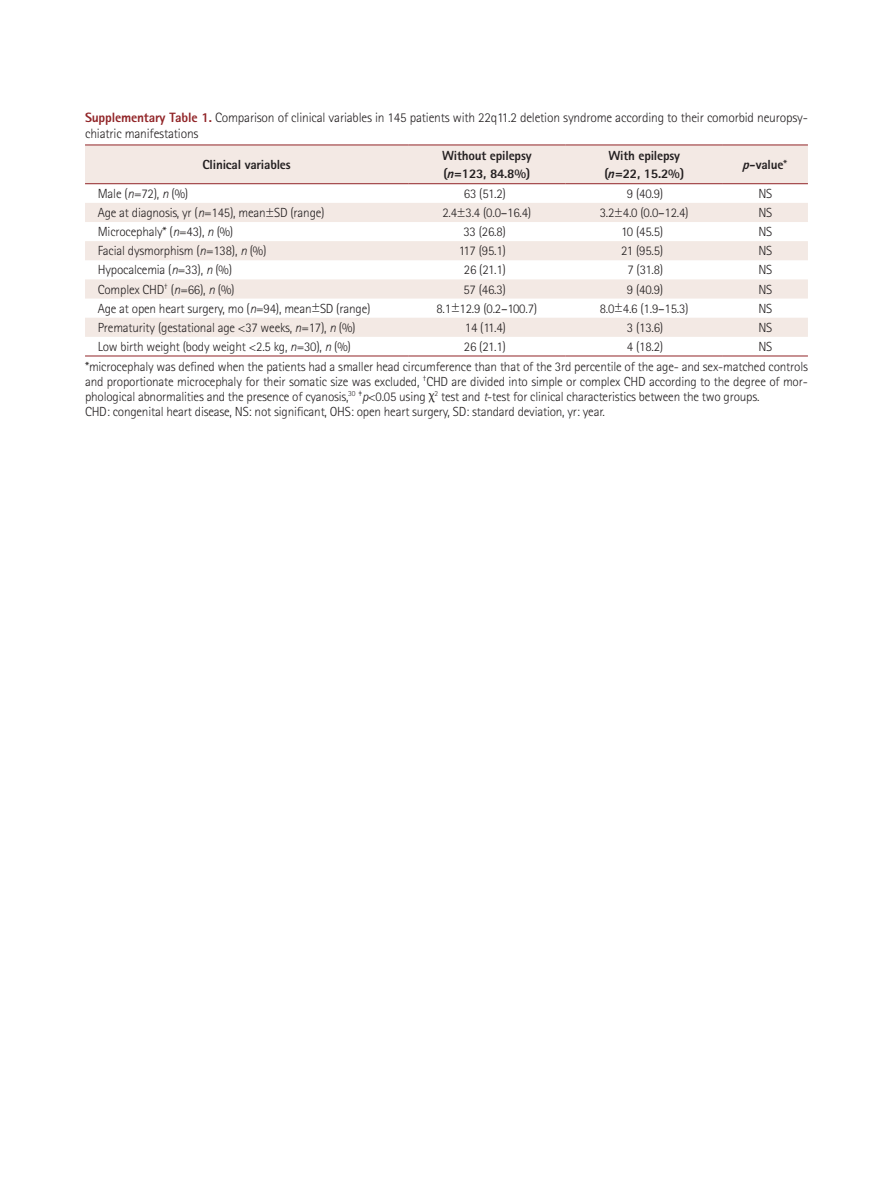
<style>
.page{position:relative;width:893px;height:1191px;background:#fff}
.page>*{position:absolute;margin:0;border:0;box-sizing:border-box;transform-origin:0 0}
.표제목{font:300 13.5px/15.8px "Rotis Sans Serif Std";letter-spacing:-.015em;color:#231f20}
.표본문{font:300 13.2px "Rotis Sans Serif Std";letter-spacing:-.015em;color:#231f20}
.표설명{font:300 13.2px/15px "Rotis Sans Serif Std";letter-spacing:-.015em;color:#231f20;text-align:justify}
.표본문-2{font:800 13.2px "Rotis Sans Serif Std";letter-spacing:-.015em;color:#231f20}
.s1{font-weight:800;color:#912427}
.s2{font-style:italic}
.s3{font-weight:300}
.s4{font-family:"Garamond";font-weight:400}
.s5{font-weight:400}
.s6{font-family:"Minion Pro";font-weight:400}
</style>
<div class="page">
<svg style="left:85px;top:146px;width:723px;height:191px;fill:#f3e9e4"></svg>
<hr style="left:85px;top:145px;width:323px;height:1px;background:#912427">
<hr style="left:408px;top:145px;width:158px;height:1px;background:#912427">
<hr style="left:566px;top:145px;width:157px;height:1px;background:#912427">
<hr style="left:723px;top:145px;width:85px;height:1px;background:#912427">
<hr style="left:85px;top:356px;width:323px;height:1px;background:#912427">
<hr style="left:408px;top:356px;width:158px;height:1px;background:#912427">
<hr style="left:566px;top:356px;width:157px;height:1px;background:#912427">
<hr style="left:723px;top:356px;width:85px;height:1px;background:#912427">
<hr style="left:85px;top:183px;width:323px;height:1px;background:#912427">
<hr style="left:408px;top:183px;width:158px;height:1px;background:#912427">
<hr style="left:566px;top:183px;width:157px;height:1px;background:#912427">
<hr style="left:723px;top:183px;width:85px;height:1px;background:#912427">
<p class="표제목" style="left:85px;top:110px;width:724px"><span class="s1">Supplementary Table 1.</span> Comparison of clinical variables in 145 patients with 22q11.2 deletion syndrome according to their comorbid neuropsy&shy;chiatric manifestations</p>
<p class="표본문-2" style="left:202px;top:156px;width:90px">Clinical variables</p>
<p class="표본문-2" style="left:442px;top:147px;width:91px">Without epilepsy</p>
<p class="표본문-2" style="left:443px;top:165px;width:88px">(<span class="s2">n</span>=123, 84.8%)</p>
<p class="표본문-2" style="left:608px;top:147px;width:73px">With epilepsy</p>
<p class="표본문-2" style="left:604px;top:165px;width:81px">(<span class="s2">n</span>=22, 15.2%)</p>
<p class="표본문-2" style="left:742px;top:156px;width:47px"><span class="s2">p-</span>value<span class="s3">*</span></p>
<p class="표본문" style="left:98px;top:186px;width:92px">Male (<span class="s2">n</span>=72), <span class="s2">n</span> (%)</p>
<p class="표본문" style="left:464px;top:186px;width:44px">63 (51.2)</p>
<p class="표본문" style="left:627px;top:186px;width:38px">9 (40.9)</p>
<p class="표본문" style="left:758px;top:186px;width:15px">NS</p>
<p class="표본문" style="left:98px;top:205px;width:228px">Age at diagnosis, yr (<span class="s2">n</span>=145), mean<span class="s4">±</span>SD (range)</p>
<p class="표본문" style="left:442px;top:205px;width:90px">2.4<span class="s4">±</span>3.4 (0.0<span class="s5">–</span>16.4)</p>
<p class="표본문" style="left:600px;top:205px;width:90px">3.2<span class="s4">±</span>4.0 (0.0<span class="s5">–</span>12.4)</p>
<p class="표본문" style="left:758px;top:205px;width:15px">NS</p>
<p class="표본문" style="left:98px;top:224px;width:137px">Microcephaly* (<span class="s2">n</span>=43), <span class="s2">n</span> (%)</p>
<p class="표본문" style="left:463px;top:224px;width:44px">33 (26.8)</p>
<p class="표본문" style="left:621px;top:224px;width:44px">10 (45.5)</p>
<p class="표본문" style="left:758px;top:224px;width:15px">NS</p>
<p class="표본문" style="left:98px;top:243px;width:170px">Facial dysmorphism (<span class="s2">n</span>=138), <span class="s2">n</span> (%)</p>
<p class="표본문" style="left:459px;top:243px;width:49px">117 (95.1)</p>
<p class="표본문" style="left:621px;top:243px;width:44px">21 (95.5)</p>
<p class="표본문" style="left:758px;top:243px;width:15px">NS</p>
<p class="표본문" style="left:98px;top:262px;width:136px">Hypocalcemia (<span class="s2">n</span>=33), <span class="s2">n</span> (%)</p>
<p class="표본문" style="left:464px;top:262px;width:44px">26 (21.1)</p>
<p class="표본문" style="left:627px;top:262px;width:37px">7 (31.8)</p>
<p class="표본문" style="left:758px;top:262px;width:15px">NS</p>
<p class="표본문" style="left:98px;top:281px;width:138px">Complex CHD<sup>†</sup> (<span class="s2">n</span>=66), <span class="s2">n</span> (%)</p>
<p class="표본문" style="left:463px;top:281px;width:44px">57 (46.3)</p>
<p class="표본문" style="left:627px;top:281px;width:38px">9 (40.9)</p>
<p class="표본문" style="left:758px;top:281px;width:15px">NS</p>
<p class="표본문" style="left:98px;top:301px;width:274px">Age at open heart surgery, mo (<span class="s2">n</span>=94), mean<span class="s4">±</span>SD (range)</p>
<p class="표본문" style="left:436px;top:301px;width:102px">8.1<span class="s4">±</span>12.9 (0.2<span class="s5">–</span>100.7)</p>
<p class="표본문" style="left:600px;top:301px;width:90px">8.0<span class="s4">±</span>4.6 (1.9<span class="s5">–</span>15.3)</p>
<p class="표본문" style="left:758px;top:301px;width:15px">NS</p>
<p class="표본문" style="left:98px;top:320px;width:259px">Prematurity (gestational age &lt;37 weeks, <span class="s2">n</span>=17), <span class="s2">n</span> (%)</p>
<p class="표본문" style="left:465px;top:320px;width:43px">14 (11.4)</p>
<p class="표본문" style="left:627px;top:320px;width:38px">3 (13.6)</p>
<p class="표본문" style="left:758px;top:320px;width:15px">NS</p>
<p class="표본문" style="left:98px;top:339px;width:255px">Low birth weight (body weight &lt;2.5 kg, <span class="s2">n</span>=30), <span class="s2">n</span> (%)</p>
<p class="표본문" style="left:464px;top:339px;width:44px">26 (21.1)</p>
<p class="표본문" style="left:627px;top:339px;width:38px">4 (18.2)</p>
<p class="표본문" style="left:758px;top:339px;width:15px">NS</p>
<p class="표설명" style="left:85px;top:358px;width:724px">*microcephaly was defined when the patients had a smaller head circumference than that of the 3rd percentile of the age- and sex-matched controls and proportionate microcephaly for their somatic size was excluded, <sup>†</sup>CHD are divided into simple or complex CHD according to the degree of mor&shy;phological abnormalities and the presence of cyanosis,<sup>30</sup> <sup>‡</sup><span class="s2">p</span>&lt;0.05 using <span class="s6">χ</span><sup>2</sup> test and <span class="s2">t</span>-test for clinical characteristics between the two groups.</p>
<p class="표설명" style="left:85px;top:403px;width:521px">CHD: congenital heart disease, NS: not significant, OHS: open heart surgery, SD: standard deviation, yr: year.</p>
</div>
